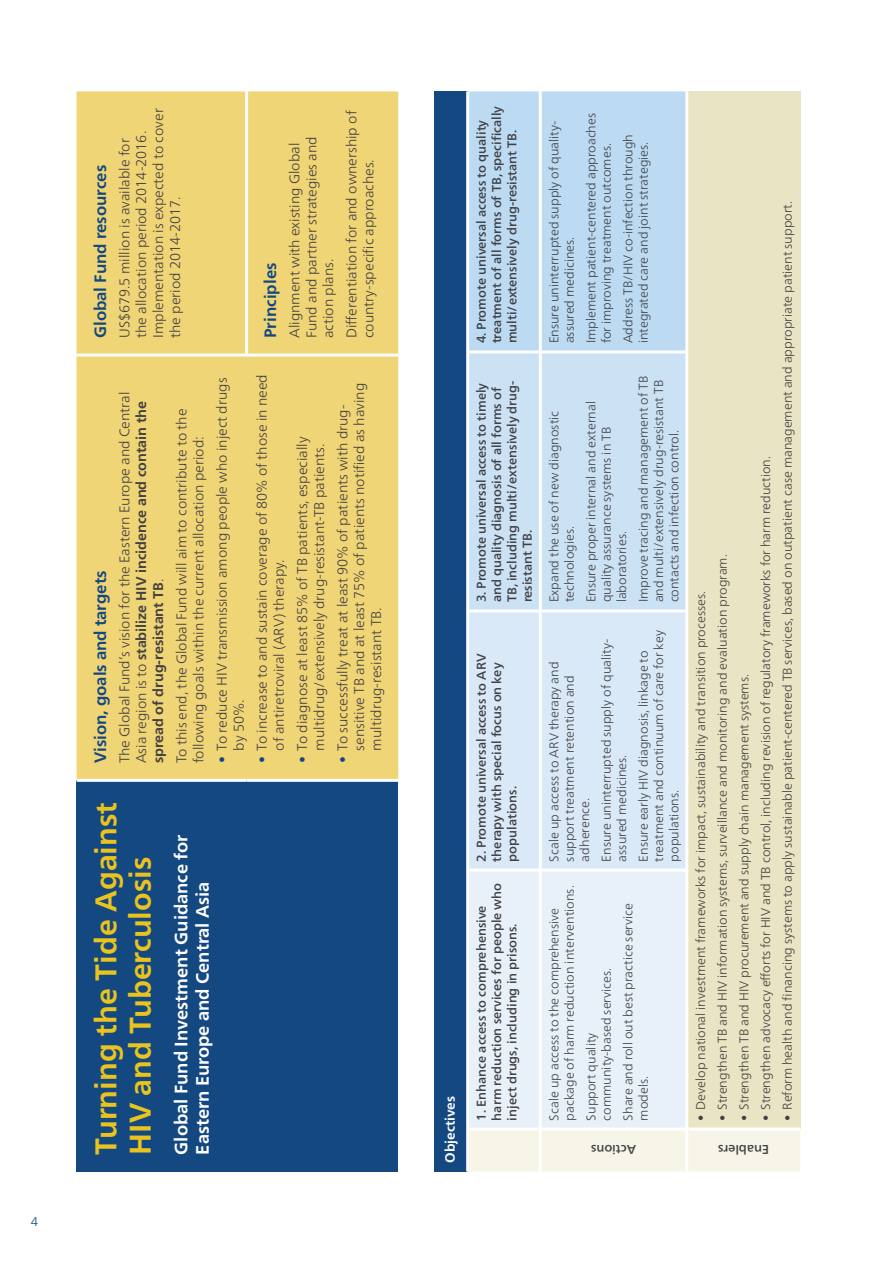
<style>
.page{position:relative;width:893px;height:1263px;background:#fff}
.page>*{position:absolute;margin:0;border:0;box-sizing:border-box;transform-origin:0 0}
.t1{font:700 30px/34.5px "Frutiger Neue LTCYR";color:#e9c31e}
.t2{font:700 18px/21.6px "Frutiger Neue LTCYR";color:#fff}
.t3{font:700 16.5px "Frutiger Neue LTCYR";color:#144881}
.t4{font:300 14.1px/17px "Frutiger Neue LTCYR";color:#414042}
.t5{font:700 13.5px "Frutiger Neue LTCYR";color:#fff}
.t6{font:300 12.75px/15.3px "Frutiger Neue LTCYR";color:#414042}
.t7{font:500 12.75px/15.3px "Frutiger Neue LTCYR";color:#414042}
.t8{font:300 12.75px "Frutiger Neue LTCYR";color:#144881}
.s1{font-weight:700}
.s2{color:#144881}
</style>
<div class="page">
<div style="left:77px;top:780px;width:321px;height:391px;background:#144881"></div>
<div style="left:77px;top:91px;width:321px;height:688px;background:#f0d576"></div>
<hr style="left:77px;top:779px;width:170px;height:3px;background:#fff">
<hr style="left:247px;top:779px;width:151px;height:3px;background:#fff">
<hr style="left:77px;top:354px;width:168px;height:3px;background:#fff">
<hr style="left:245px;top:91px;width:3px;height:266px;background:#fff">
<hr style="left:248px;top:354px;width:150px;height:3px;background:#fff">
<div style="left:434px;top:91px;width:34px;height:1080px;background:#144881"></div>
<div style="left:469px;top:1130px;width:331px;height:41px;background:#f7f5e8"></div>
<div style="left:469px;top:871px;width:216px;height:256px;background:#e8f1fa"></div>
<div style="left:469px;top:612px;width:216px;height:256px;background:#d9e9f8"></div>
<div style="left:469px;top:353px;width:216px;height:256px;background:#cbe2f5"></div>
<div style="left:469px;top:91px;width:216px;height:259px;background:#bcdbf3"></div>
<div style="left:687px;top:91px;width:113px;height:1038px;background:#e9e4c3"></div>
<hr style="left:466px;top:870px;width:3px;height:259px;background:#fff">
<hr style="left:466px;top:611px;width:3px;height:259px;background:#fff">
<hr style="left:466px;top:352px;width:3px;height:259px;background:#fff">
<hr style="left:466px;top:91px;width:3px;height:261px;background:#fff">
<hr style="left:539px;top:870px;width:3px;height:259px;background:#fff">
<hr style="left:539px;top:611px;width:3px;height:259px;background:#fff">
<hr style="left:539px;top:352px;width:3px;height:259px;background:#fff">
<hr style="left:539px;top:91px;width:3px;height:261px;background:#fff">
<hr style="left:466px;top:1129px;width:3px;height:42px;background:#fff">
<hr style="left:539px;top:1129px;width:3px;height:42px;background:#fff">
<hr style="left:685px;top:1129px;width:3px;height:42px;background:#fff">
<hr style="left:685px;top:870px;width:3px;height:259px;background:#fff">
<hr style="left:688px;top:1127px;width:112px;height:3px;background:#fff">
<hr style="left:685px;top:611px;width:3px;height:259px;background:#fff">
<hr style="left:685px;top:352px;width:3px;height:259px;background:#fff">
<hr style="left:685px;top:91px;width:3px;height:261px;background:#fff">
<p class="t8" style="left:31px;top:1214px;width:9px">4</p>
<p class="t3" style="left:91px;top:338px;width:175px;rotate:-90deg">Global Fund resources</p>
<p class="t4" style="left:116px;top:338px;width:231px;rotate:-90deg">US$679.5 million is available for<br>the allocation period 2014-2016.<br>Implementation is expected to cover the period 2014-2017.</p>
<p class="t3" style="left:261px;top:338px;width:77px;rotate:-90deg">Principles</p>
<p class="t4" style="left:286px;top:338px;width:203px;rotate:-90deg">Alignment with existing Global<br>Fund and partner strategies and action plans.</p>
<p class="t4" style="left:343px;top:338px;width:229px;rotate:-90deg">Differentiation for and ownership of country-specific approaches.</p>
<p class="t3" style="left:91px;top:763px;width:194px;rotate:-90deg">Vision, goals and targets</p>
<p class="t4" style="left:116px;top:763px;width:373px;rotate:-90deg">The Global Fund’s vision for the Eastern Europe and Central<br>Asia region is to <span class="s1">stabilize HIV incidence and contain the spread of drug-resistant TB</span>.</p>
<p class="t4" style="left:173px;top:763px;width:356px;rotate:-90deg">To this end, the Global Fund will aim to contribute to the following goals within the current allocation period:</p>
<p class="t4" style="left:213px;top:750px;width:374px;text-indent:-13px;rotate:-90deg"><span class="s2">•</span> To reduce HIV transmission among people who inject drugs by 50%.</p>
<p class="t4" style="left:253px;top:750px;width:378px;text-indent:-13px;rotate:-90deg"><span class="s2">•</span> To increase to and sustain coverage of 80% of those in need of antiretroviral (ARV) therapy.</p>
<p class="t4" style="left:294px;top:763px;width:328px;text-align:center;rotate:-90deg"><span class="s2">•</span> To diagnose at least 85% of TB patients, especially multidrug/extensively drug-resistant-TB patients.</p>
<p class="t4" style="left:334px;top:750px;width:369px;text-indent:-13px;rotate:-90deg"><span class="s2">•</span> To successfully treat at least 90% of patients with drug&shy;sensitive TB and at least 75% of patients notified as having multidrug-resistant TB.</p>
<h1 class="t1" style="left:88px;top:1154px;width:354px;rotate:-90deg">Turning the Tide Against<br>HIV and Tuberculosis</h1>
<h2 class="t2" style="left:170px;top:1154px;width:321px;rotate:-90deg">Global Fund Investment Guidance for<br>Eastern Europe and Central Asia</h2>
<p class="t5" style="left:442px;top:1163px;width:69px;rotate:-90deg">Objectives</p>
<p class="t7" style="left:474px;top:343px;width:239px;rotate:-90deg">4. Promote universal access to quality treatment of all forms of TB, specifically multi/extensively drug-resistant TB.</p>
<p class="t7" style="left:474px;top:602px;width:224px;rotate:-90deg">3. Promote universal access to timely and quality diagnosis of all forms of<br>TB, including multi/extensively drug&shy;resistant TB.</p>
<p class="t7" style="left:474px;top:861px;width:209px;rotate:-90deg">2. Promote universal access to ARV therapy with special focus on key populations.</p>
<p class="t7" style="left:474px;top:1120px;width:239px;rotate:-90deg">1. Enhance access to comprehensive harm reduction services for people who inject drugs, including in prisons.</p>
<p class="t6" style="left:546px;top:343px;width:224px;rotate:-90deg">Ensure uninterrupted supply of quality&shy;assured medicines.</p>
<p class="t6" style="left:583px;top:343px;width:232px;rotate:-90deg">Implement patient-centered approaches for improving treatment outcomes.</p>
<p class="t6" style="left:620px;top:343px;width:211px;rotate:-90deg">Address TB/HIV co-infection through integrated care and joint strategies.</p>
<p class="t6" style="left:546px;top:602px;width:193px;rotate:-90deg">Expand the use of new diagnostic technologies.</p>
<p class="t6" style="left:583px;top:602px;width:203px;rotate:-90deg">Ensure proper internal and external quality assurance systems in TB laboratories.</p>
<p class="t6" style="left:635px;top:602px;width:228px;rotate:-90deg">Improve tracing and management of TB and multi/extensively drug-resistant TB contacts and infection control.</p>
<p class="t6" style="left:546px;top:861px;width:201px;rotate:-90deg">Scale up access to ARV therapy and support treatment retention and adherence.</p>
<p class="t6" style="left:599px;top:861px;width:224px;rotate:-90deg">Ensure uninterrupted supply of quality&shy;assured medicines.</p>
<p class="t6" style="left:635px;top:861px;width:233px;rotate:-90deg">Ensure early HIV diagnosis, linkage to treatment and continuum of care for key populations.</p>
<p class="t6" style="left:546px;top:1120px;width:237px;rotate:-90deg">Scale up access to the comprehensive package of harm reduction interventions.</p>
<p class="t6" style="left:583px;top:1120px;width:154px;rotate:-90deg">Support quality community-based services.</p>
<p class="t6" style="left:620px;top:1120px;width:219px;rotate:-90deg">Share and roll out best practice service models.</p>
<p class="t7" style="left:636px;top:1157px;width:46px;rotate:-180deg">Actions</p>
<p class="t6" style="left:693px;top:1120px;width:531px;rotate:-90deg">• Develop national investment frameworks for impact, sustainability and transition processes.</p>
<p class="t6" style="left:714px;top:1120px;width:568px;rotate:-90deg">• Strengthen TB and HIV information systems, surveillance and monitoring and evaluation program.</p>
<p class="t6" style="left:736px;top:1120px;width:448px;rotate:-90deg">• Strengthen TB and HIV procurement and supply chain management systems.</p>
<p class="t6" style="left:758px;top:1120px;width:666px;rotate:-90deg">• Strengthen advocacy efforts for HIV and TB control, including revision of regulatory frameworks for harm reduction.</p>
<p class="t6" style="left:779px;top:1120px;width:921px;rotate:-90deg">• Reform health and financing systems to apply sustainable patient-centered TB services, based on outpatient case management and appropriate patient support.</p>
<p class="t7" style="left:769px;top:1157px;width:53px;rotate:-180deg">Enablers</p>
</div>
